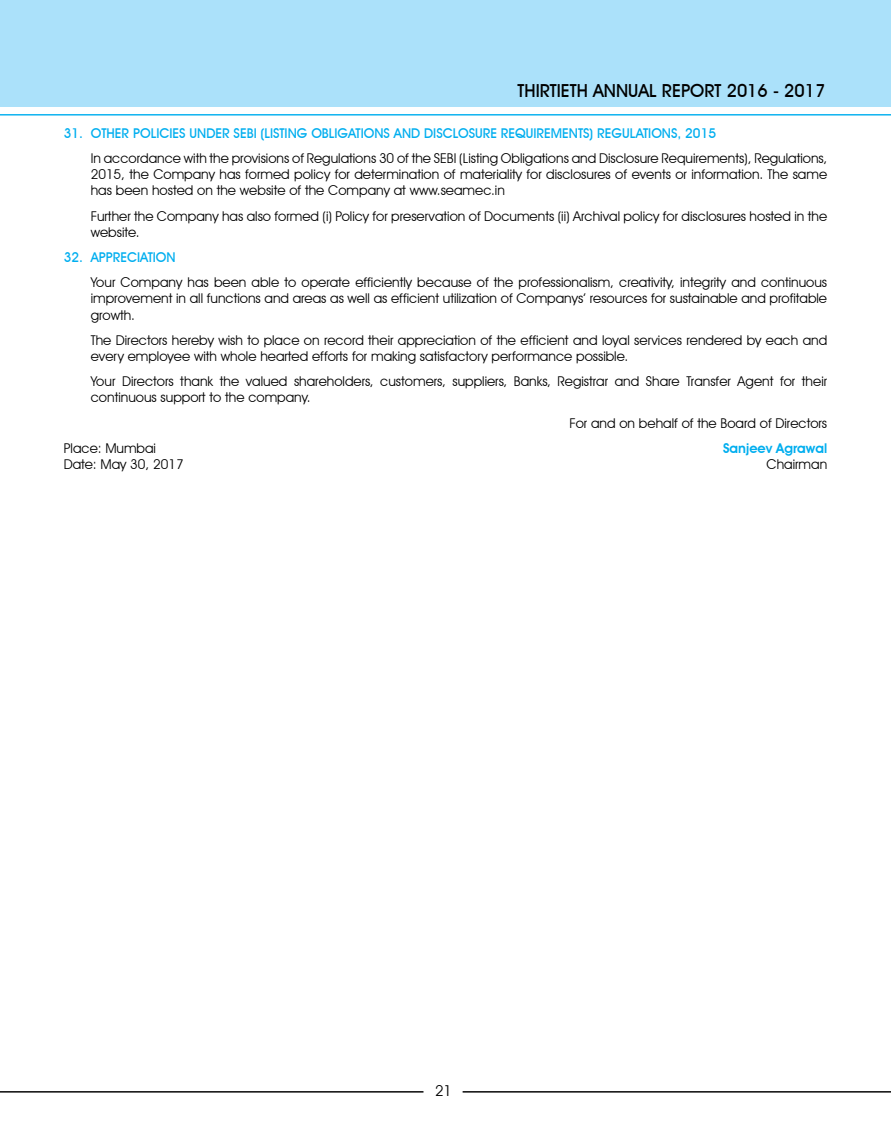
<style>
.page{position:relative;width:891px;height:1134px;background:#fff}
.page>*{position:absolute;margin:0;border:0;box-sizing:border-box;transform-origin:0 0}
.t1{font:500 18px "Avant Garde IT Cby BT";color:#000}
.t2{font:15px "Avant Garde IT Cby BT";color:#000}
.t3{font:13.5px/16.2px "Avant Garde IT Cby BT";color:#000}
.t4{font:500 13.5px "Avant Garde IT Cby BT";color:#00aeef}
.t5{font:600 13.5px "Avant Garde IT Cby BT";color:#00aeef}
</style>
<div class="page">
<div style="left:0;top:0;width:891px;height:106px;background:#abe1fa"></div>
<hr style="left:0;top:114px;width:891px;height:1px;background:#00aeef">
<hr style="left:0;top:1091px;width:891px;height:1px;background:#000">
<div style="left:423px;top:1077px;width:40px;height:31px;background:#fff"></div>
<h1 class="t1" style="left:518px;top:79px;width:309px">Thirtieth ANNUAL REPORT 2016 - 2017</h1>
<p class="t4" style="left:64px;top:125px;width:51px">31. OTHER</p>
<p class="t4" style="left:133px;top:125px;width:585px">POLICIES UNDER SEBI (LISTING OBLIGATIONS AND DISCLOSURE REQUIRE MENTS) REGULATIONS, 2015</p>
<p class="t3" style="left:91px;top:150px;width:738px;text-align:justify">In accordance with the provisions of Regulations 30 of the SEBI (Listing Obligations and Disclosure Requirements), Regulations, 2015, the Company has formed policy for determination of materiality for disclosures of events or information. The same has been hosted on the website of the Company at www.seamec.in</p>
<p class="t3" style="left:91px;top:208px;width:738px">Further the Company has also formed (i) Policy for preservation of Documents (ii) Archival policy for disclosures hosted in the website.</p>
<p class="t4" style="left:64px;top:249px;width:113px">32. APPRECIATION</p>
<p class="t3" style="left:91px;top:274px;width:738px;text-align:justify">Your Company has been able to operate efficiently because of the professionalism, creativity, integrity and continuous improvement in all functions and areas as well as efficient utilization of Companys’ resources for sustainable and profitable growth.</p>
<p class="t3" style="left:91px;top:332px;width:738px">The Directors hereby wish to place on record their appreciation of the efficient and loyal services rendered by each and every employee with whole hearted efforts for making satisfactory performance possible.</p>
<p class="t3" style="left:91px;top:373px;width:738px">Your Directors thank the valued shareholders, customers, suppliers, Banks, Registrar and Share Transfer Agent for their continuous support to the company.</p>
<p class="t3" style="left:570px;top:415px;width:259px">For and on behalf of the Board of Directors</p>
<p class="t3" style="left:64px;top:440px;width:94px">Place: Mumbai</p>
<p class="t5" style="left:723px;top:440px;width:106px">Sanjeev Agrawal</p>
<p class="t3" style="left:64px;top:456px;width:121px">Date: May 30, 2017</p>
<p class="t3" style="left:767px;top:456px;width:62px">Chairman</p>
<p class="t2" style="left:435px;top:1082px;width:18px">21</p>
</div>
